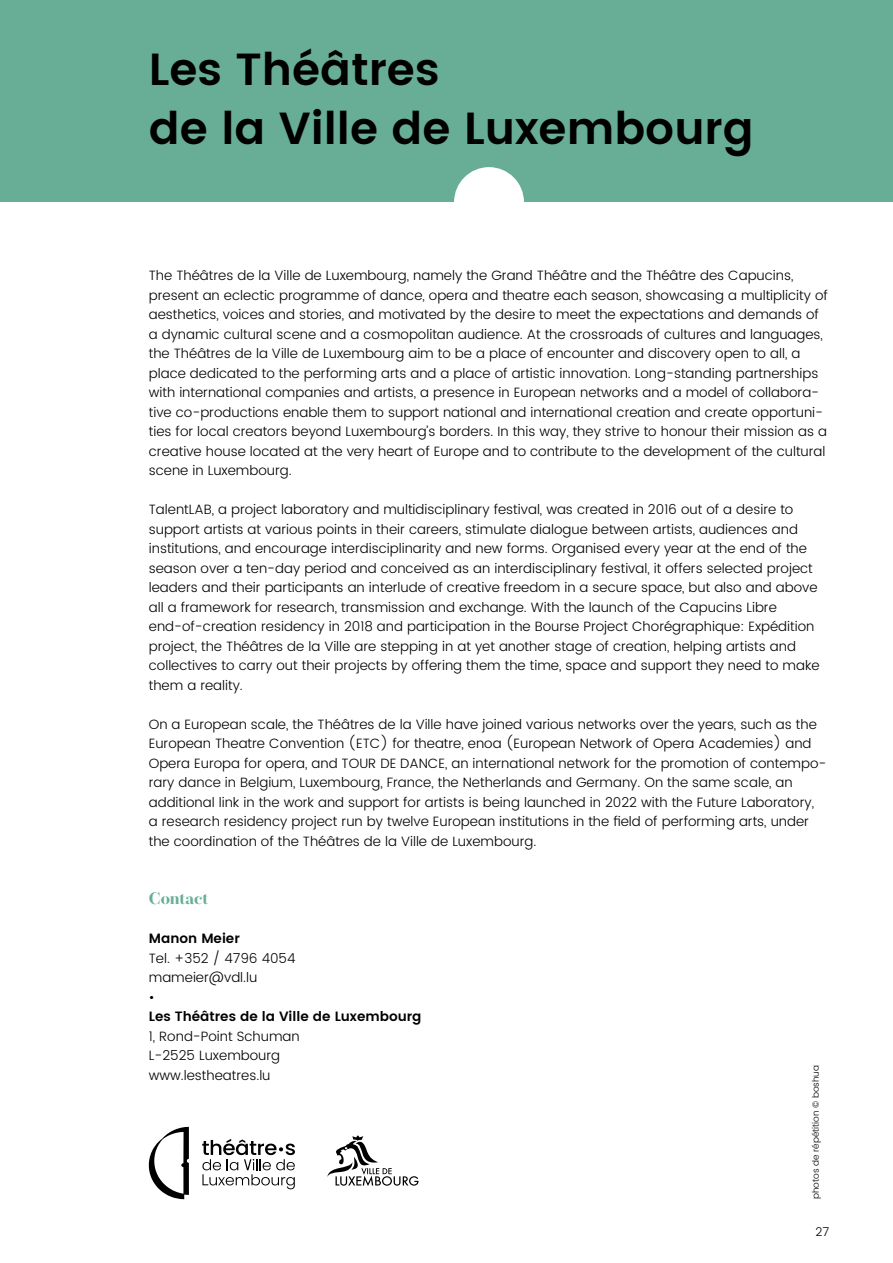
<style>
.page{position:relative;width:893px;height:1263px;background:#fff}
.page>*{position:absolute;margin:0;border:0;box-sizing:border-box;transform-origin:0 0}
.t1{font:600 45px/58.5px "Poppins";color:#000}
.t2{font:700 16.5px "Operetta 18";letter-spacing:-.005em;color:#68ae96}
.t3{font:300 13.5px/19.5px "Poppins";color:#000}
.t4{font:600 13.5px "Poppins";color:#000}
.t5{font:300 12px "Poppins";color:#000}
.t6{font:300 9px "Poppins";color:#000}
</style>
<div class="page">
<div style="left:0;top:0;width:893px;height:202px;background:#68ae96"></div>
<div style="left:454px;top:167px;width:70px;height:70px;background:#fff;border-radius:50%"></div>
<svg style="left:202px;top:1139px;width:93px;height:50px"></svg>
<svg style="left:149px;top:1127px;width:40px;height:72px"></svg>
<svg style="left:327px;top:1135px;width:91px;height:51px"></svg>
<h1 class="t1" style="left:149px;top:42px;width:606px">Les Théâtres<br>de la Ville de Luxembourg</h1>
<p class="t3" style="left:149px;top:266px;width:681px">The Théâtres de la Ville de Luxembourg, namely the Grand Théâtre and the Théâtre des Capucins, present an eclectic programme of dance, opera and theatre each season, showcasing a multiplicity of aesthetics, voices and stories, and motivated by the desire to meet the expectations and demands of a dynamic cultural scene and a cosmopolitan audience. At the crossroads of cultures and languages, the Théâtres de la Ville de Luxembourg aim to be a place of encounter and discovery open to all, a place dedicated to the performing arts and a place of artistic innovation. Long-standing partnerships with international companies and artists, a presence in European networks and a model of collabora&shy;tive co-productions enable them to support national and international creation and create opportuni&shy;ties for local creators beyond Luxembourg’s borders. In this way, they strive to honour their mission as a creative house located at the very heart of Europe and to contribute to the development of the cultural scene in Luxembourg.</p>
<p class="t3" style="left:149px;top:500px;width:672px">TalentLAB, a project laboratory and multidisciplinary festival, was created in 2016 out of a desire to support artists at various points in their careers, stimulate dialogue between artists, audiences and institutions, and encourage interdisciplinarity and new forms. Organised every year at the end of the season over a ten-day period and conceived as an interdisciplinary festival, it offers selected project leaders and their participants an interlude of creative freedom in a secure space, but also and above all a framework for research, transmission and exchange. With the launch of the Capucins Libre end-of-creation residency in 2018 and participation in the Bourse Project Chorégraphique: Expédition project, the Théâtres de la Ville are stepping in at yet another stage of creation, helping artists and collectives to carry out their projects by offering them the time, space and support they need to make them a reality.</p>
<p class="t3" style="left:149px;top:714px;width:679px">On a European scale, the Théâtres de la Ville have joined various networks over the years, such as the European Theatre Convention (ETC) for theatre, enoa (European Network of Opera Academies) and Opera Europa for opera, and TOUR DE DANCE, an international network for the promotion of contempo&shy;rary dance in Belgium, Luxembourg, France, the Netherlands and Germany. On the same scale, an additional link in the work and support for artists is being launched in 2022 with the Future Laboratory,<br>a research residency project run by twelve European institutions in the field of performing arts, under the coordination of the Théâtres de la Ville de Luxembourg.</p>
<p class="t2" style="left:149px;top:889px;width:61px">Contact</p>
<p class="t4" style="left:149px;top:928px;width:93px">Manon Meier</p>
<p class="t3" style="left:149px;top:949px;width:148px">Tel. +352 / 4796 4054 mameier@vdl.lu<br>•</p>
<p class="t4" style="left:149px;top:1006px;width:274px">Les Théâtres de la Ville de Luxembourg</p>
<p class="t3" style="left:149px;top:1027px;width:152px">1, Rond-Point Schuman<br>L-2525 Luxembourg www.lestheatres.lu</p>
<p class="t6" style="left:809px;top:1199px;width:136px;rotate:-90deg">photos de répétition © boshua</p>
<p class="t5" style="left:815px;top:1223px;width:15px">27</p>
</div>
